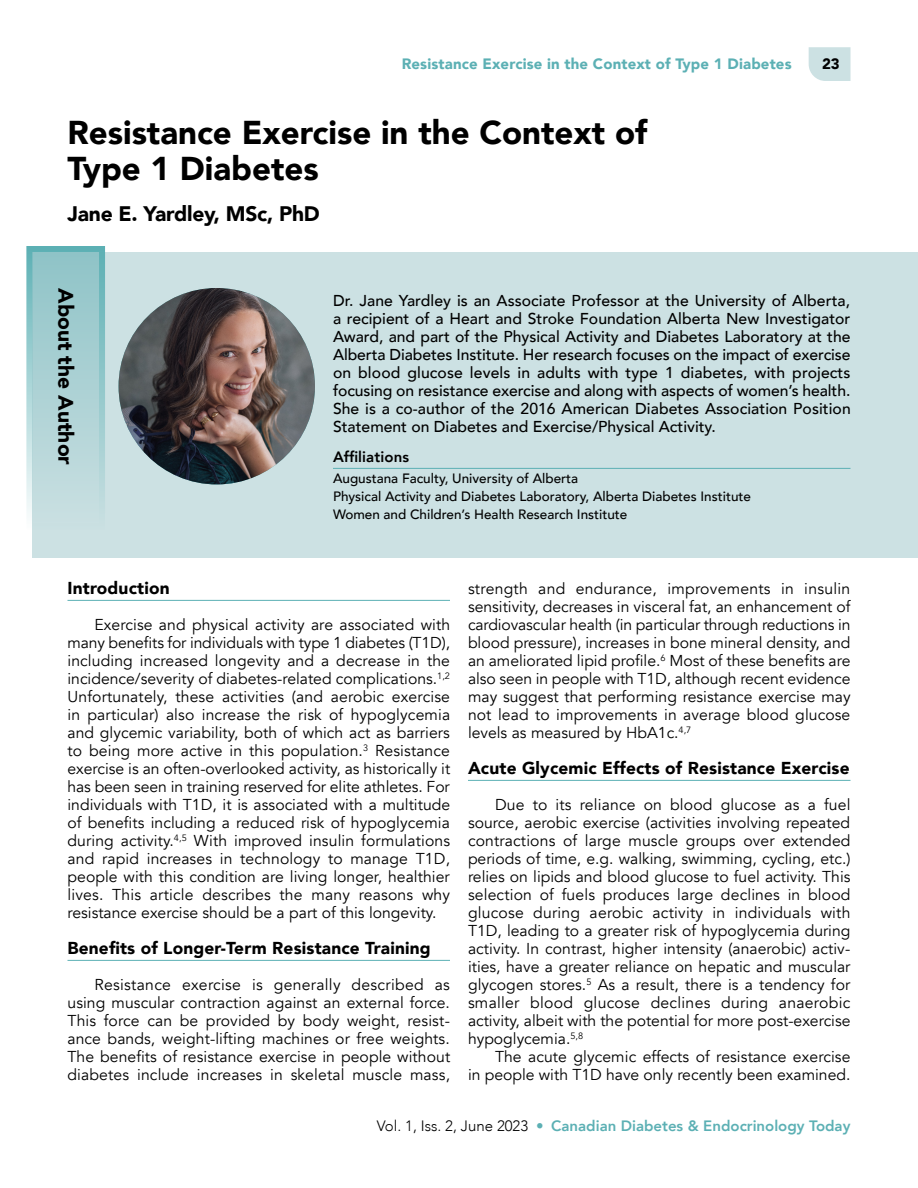
<style>
.page{position:relative;width:918px;height:1188px;background:#fff}
.page>*{position:absolute;margin:0;border:0;box-sizing:border-box;transform-origin:0 0}
.article_title{font:900 33px/36px "Avenir";color:#000}
.article_author{font:900 21px "Avenir";letter-spacing:-.01em;color:#000}
.section_title{font:900 21px "Avenir";color:#000}
.heading{font:900 17.25px "Avenir";letter-spacing:.01em;color:#000}
.body_paragraph{font:15.75px/18px "Avenir";color:#000;text-align:justify}
.author_bio{font:500 15.75px/18px "Avenir";color:#000;text-align:justify}
.t1{font:800 15px "Avenir";color:#5cb0b4}
.t2{font:900 15px "Avenir";letter-spacing:.01em;color:#5cb0b4}
.author_affiliations{font:800 15px "Avenir";letter-spacing:.01em;color:#000}
.t3{font:900 15px "Avenir";color:#000}
.author_affiliations-2{font:500 13.5px "Avenir";color:#000}
.s1{font-weight:300;color:#000}
.s2{font-weight:300}
</style>
<div class="page">
<svg style="left:809px;top:47px;width:41px;height:34px"></svg>
<hr style="left:68px;top:600px;width:382px;height:1px;background:#5cb0b4">
<hr style="left:68px;top:960px;width:382px;height:1px;background:#5cb0b4">
<hr style="left:468px;top:780px;width:382px;height:1px;background:#5cb0b4">
<div style="left:32px;top:252px;width:886px;height:306px;background:#cce1e3"></div>
<img style="left:119px;top:288px;width:196px;height:196px;border-radius:98px">
<hr style="left:333px;top:468px;width:517px;height:1px;background:#5cb0b4">
<svg style="left:26px;top:246px;width:79px;height:268px"></svg>
<p class="t2" style="left:402px;top:51px;width:391px">Resistance Exercise in the Context of Type 1 Diabetes</p>
<p class="t3" style="left:822px;top:51px;width:19px">23</p>
<h1 class="article_title" style="left:68px;top:114px;width:581px">Resistance Exercise in the Context of<br>Type 1 Diabetes</h1>
<p class="article_author" style="left:68px;top:195px;width:254px">Jane E. Yardley, MSc, PhD</p>
<p class="section_title" style="left:84px;top:288px;width:178px;rotate:90deg">About the Author</p>
<p class="author_bio" style="left:333px;top:291px;width:519px">Dr. Jane Yardley is an Associate Professor at the University of Alberta, a recipient of a Heart and Stroke Foundation Alberta New Investigator Award, and part of the Physical Activity and Diabetes Laboratory at the Alberta Diabetes Institute. Her research focuses on the impact of exercise on blood glucose levels in adults with type 1 diabetes, with projects focusing on resistance exercise and along with aspects of women’s health.<br>She is a co-author of the 2016 American Diabetes Association Position Statement on Diabetes and Exercise/Physical Activity.</p>
<p class="author_affiliations" style="left:333px;top:445px;width:78px">Affiliations</p>
<p class="author_affiliations-2" style="left:333px;top:467px;width:247px">Augustana Faculty, University of Alberta</p>
<p class="author_affiliations-2" style="left:333px;top:485px;width:420px">Physical Activity and Diabetes Laboratory, Alberta Diabetes Institute</p>
<p class="author_affiliations-2" style="left:333px;top:503px;width:296px">Women and Children’s Health Research Institute</p>
<h2 class="heading" style="left:68px;top:573px;width:104px">Introduction</h2>
<p class="body_paragraph" style="left:68px;top:616px;width:384px;text-indent:27px">Exercise and physical activity are associated with many benefits for individuals with type 1 diabetes (T1D), including increased longevity and a decrease in the incidence/severity of diabetes-related complications.<sup>1,2<br></sup>Unfortunately, these activities (and aerobic exercise in particular) also increase the risk of hypoglycemia and glycemic variability, both of which act as barriers to being more active in this population.<sup>3</sup> Resistance exercise is an often-overlooked activity, as historically it has been seen in training reserved for elite athletes. For individuals with T1D, it is associated with a multitude of benefits including a reduced risk of hypoglycemia during activity.<sup>4,5</sup> With improved insulin formulations and rapid increases in technology to manage T1D, people with this condition are living longer, healthier lives. This article describes the many reasons why resistance exercise should be a part of this longevity.</p>
<h2 class="heading" style="left:68px;top:933px;width:365px">Benefits of Longer-Term Resistance Training</h2>
<p class="body_paragraph" style="left:68px;top:976px;width:384px;text-indent:27px">Resistance exercise is generally described as using muscular contraction against an external force.<br>This force can be provided by body weight, resist&shy;ance bands, weight-lifting machines or free weights.<br>The benefits of resistance exercise in people without diabetes include increases in skeletal muscle mass,</p>
<p class="body_paragraph" style="left:468px;top:580px;width:384px">strength and endurance, improvements in insulin sensitivity, decreases in visceral fat, an enhancement of cardiovascular health (in particular through reductions in blood pressure), increases in bone mineral density, and an ameliorated lipid profile.<sup>6</sup> Most of these benefits are also seen in people with T1D, although recent evidence may suggest that performing resistance exercise may not lead to improvements in average blood glucose levels as measured by HbA1c.<sup>4,7</sup></p>
<h2 class="heading" style="left:468px;top:753px;width:383px">Acute Glycemic Effects of Resistance Exercise</h2>
<p class="body_paragraph" style="left:468px;top:796px;width:384px;text-indent:27px">Due to its reliance on blood glucose as a fuel source, aerobic exercise (activities involving repeated contractions of large muscle groups over extended periods of time, e.g. walking, swimming, cycling, etc.) relies on lipids and blood glucose to fuel activity. This selection of fuels produces large declines in blood glucose during aerobic activity in individuals with T1D, leading to a greater risk of hypoglycemia during activity. In contrast, higher intensity (anaerobic) activ&shy;ities, have a greater reliance on hepatic and muscular glycogen stores.<sup>5</sup> As a result, there is a tendency for smaller blood glucose declines during anaerobic activity, albeit with the potential for more post-exercise hypoglycemia.<sup>5,8</sup></p>
<p class="body_paragraph" style="left:468px;top:1048px;width:384px;text-align:right">The acute glycemic effects of resistance exercise<br>in people with T1D have only recently been examined.</p>
<p class="t1" style="left:377px;top:1114px;width:475px"><span class="s1">Vol. 1, Iss. 2, June 2023</span> <span class="s2">•</span> Canadian Diabetes &amp; Endocrinology Today</p>
</div>
